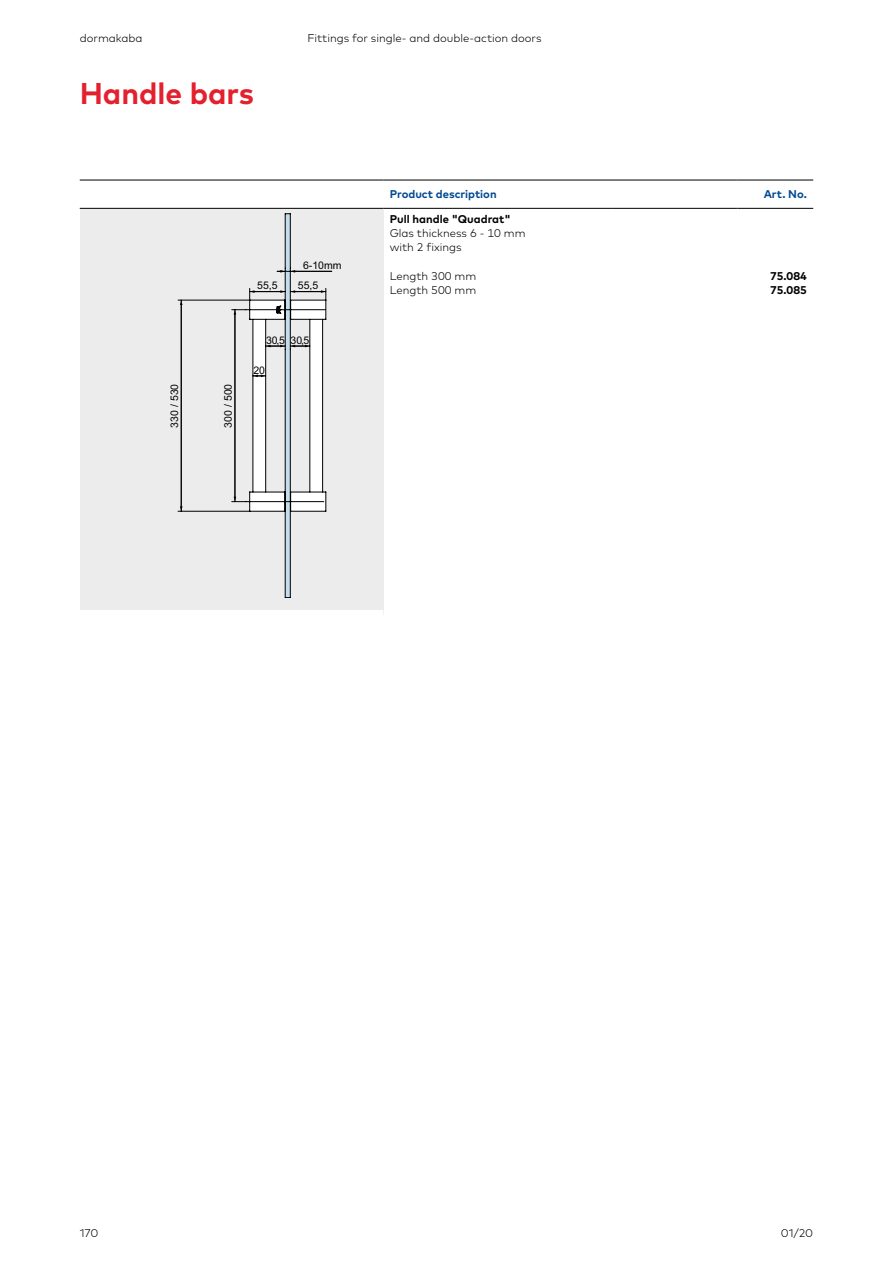
<style>
.page{position:relative;width:893px;height:1263px;background:#fff}
.page>*{position:absolute;margin:0;border:0;box-sizing:border-box;transform-origin:0 0}
.t1{font:700 30px "Mark Pro";color:#e5202e}
.t2{font:300 11.25px/14.2px "Mark Pro";color:#000}
.t3{font:700 11.25px/14.2px "Mark Pro";color:#000}
.t4{font:700 11.25px "Mark Pro";color:#004993}
.t5{font:10.5px "Arial";color:#000}
</style>
<div class="page">
<div style="left:80px;top:208px;width:303px;height:406px;background:#ececed"></div>
<div style="left:80px;top:610px;width:303px;height:9px;background:#fff"></div>
<hr style="left:383px;top:180px;width:228px;height:1px;background:#000">
<hr style="left:383px;top:208px;width:228px;height:1px;background:#000">
<hr style="left:737px;top:180px;width:76px;height:1px;background:#000">
<hr style="left:737px;top:208px;width:76px;height:1px;background:#000">
<hr style="left:80px;top:208px;width:303px;height:1px;background:#000">
<hr style="left:80px;top:180px;width:303px;height:1px;background:#000">
<hr style="left:611px;top:180px;width:126px;height:1px;background:#000">
<hr style="left:611px;top:208px;width:126px;height:1px;background:#000">
<svg style="left:178px;top:213px;width:154px;height:299px"></svg>
<hr style="left:235px;top:314px;width:1px;height:184px;background:#000">
<hr style="left:294px;top:271px;width:38px;height:1px;background:#000">
<hr style="left:181px;top:304px;width:1px;height:203px;background:#000">
<svg style="left:180px;top:300px;width:3px;height:5px"></svg>
<svg style="left:180px;top:506px;width:3px;height:5px"></svg>
<svg style="left:250px;top:214px;width:76px;height:384px"></svg>
<p class="t2" style="left:80px;top:31px;width:64px">dormakaba</p>
<p class="t2" style="left:307px;top:30px;width:236px">Fittings for single- and double-action doors</p>
<p class="t2" style="left:307px;top:31px;width:161px">Manual Sliding Door Systems</p>
<h1 class="t1" style="left:80px;top:70px;width:176px">Handle bars</h1>
<p class="t5" style="left:303px;top:259px;width:40px">6-10mm</p>
<p class="t5" style="left:257px;top:279px;width:22px">55,5</p>
<p class="t5" style="left:298px;top:279px;width:22px">55,5</p>
<p class="t5" style="left:266px;top:333px;width:45px">30,5 30,5</p>
<p class="t5" style="left:167px;top:428px;width:45px;rotate:-90deg">330 / 530</p>
<p class="t5" style="left:221px;top:428px;width:45px;rotate:-90deg">300 / 500</p>
<p class="t5" style="left:253px;top:363px;width:13px">20</p>
<p class="t4" style="left:390px;top:185px;width:108px">Product description</p>
<p class="t4" style="left:764px;top:185px;width:45px">Art. No.</p>
<p class="t3" style="left:390px;top:211px;width:123px">Pull handle "Quadrat"</p>
<p class="t2" style="left:390px;top:225px;width:137px">Glas thickness 6 - 10 mm with 2 fixings</p>
<p class="t2" style="left:390px;top:268px;width:88px">Length 300 mm<br>Length 500 mm</p>
<p class="t3" style="left:770px;top:268px;width:38px">75.084<br>75.085</p>
<p class="t2" style="left:80px;top:1225px;width:20px">186</p>
<p class="t2" style="left:781px;top:1225px;width:34px">01/20</p>
<p class="t2" style="left:85px;top:1225px;width:15px">70</p>
</div>
